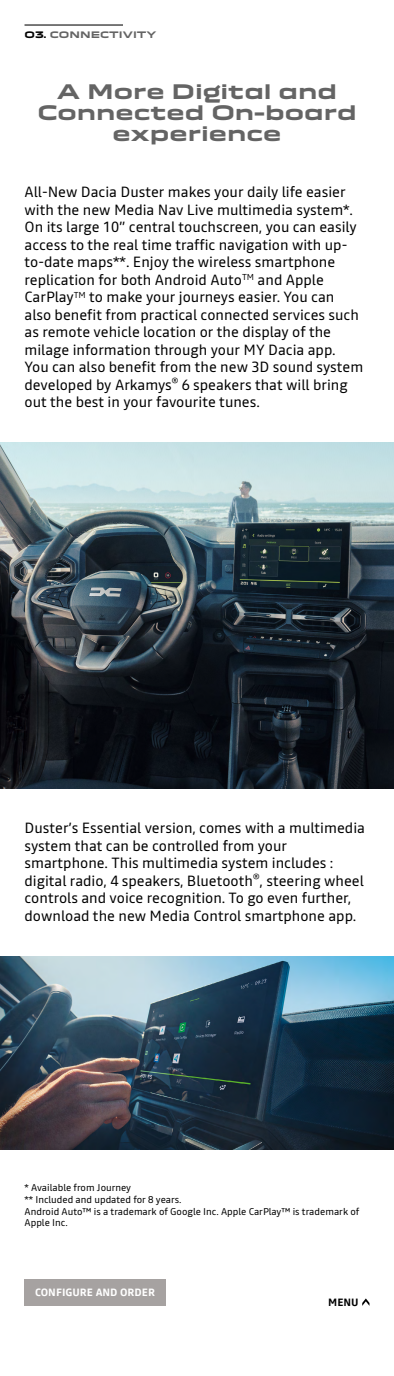
<style>
.page{position:relative;width:394px;height:1376px;background:#fff}
.page>*{position:absolute;margin:0;border:0;box-sizing:border-box;transform-origin:0 0}
.t1{font:700 19.6px/21.3px "Dacia Block Extended";color:#646464;text-align:center}
.t2{font:14.7px/17.5px "Read";color:#000}
.t3{font:700 10.5px "Read";color:#fff}
.t4{font:700 10.5px "Read";color:#000}
.t5{font:9.8px/11.5px "Read";color:#000}
.t6{font:700 8.75px "Dacia Block Extended";color:#646464}
.s1{color:#000}
</style>
<div class="page">
<img style="left:0;top:956px;width:394px;height:193px">
<img style="left:0;top:442px;width:394px;height:346px">
<hr style="left:24px;top:24px;width:99px;height:2px;background:#000">
<div style="left:24px;top:1279px;width:141px;height:27px;background:#a6a2a1"></div>
<svg style="left:362px;top:1298px;width:7px;height:8px"></svg>
<p class="t6" style="left:24px;top:30px;width:133px"><span class="s1">O3.</span> CONNECTIVITY</p>
<h1 class="t1" style="left:37px;top:81px;width:321px">A More Digital and<br>Connected On-board experience</h1>
<p class="t2" style="left:24px;top:183px;width:340px">All-New Dacia Duster makes your daily life easier with the new Media Nav Live multimedia system*.<br>On its large 10” central touchscreen, you can easily access to the real time traffic navigation with up&shy;to-date maps**. Enjoy the wireless smartphone replication for both Android Auto<sup>TM</sup> and Apple CarPlay<sup>TM</sup> to make your journeys easier. You can also benefit from practical connected services such as remote vehicle location or the display of the milage information through your MY Dacia app.<br>You can also benefit from the new 3D sound system developed by Arkamys<sup>®</sup> 6 speakers that will bring out the best in your favourite tunes.</p>
<p class="t2" style="left:25px;top:819px;width:342px">Duster’s Essential version, comes with a multimedia system that can be controlled from your smartphone. This multimedia system includes : digital radio, 4 speakers, Bluetooth<sup>®</sup>, steering wheel controls and voice recognition. To go even further, download the new Media Control smartphone app.</p>
<p class="t5" style="left:25px;top:1182px;width:336px">* Available from Journey<br>** Included and updated for 8 years.<br>Android Auto™ is a trademark of Google Inc. Apple CarPlay™ is trademark of Apple Inc.</p>
<p class="t3" style="left:35px;top:1285px;width:121px">CONFIGURE AND ORDER</p>
<p class="t4" style="left:328px;top:1295px;width:32px">MENU</p>
</div>
